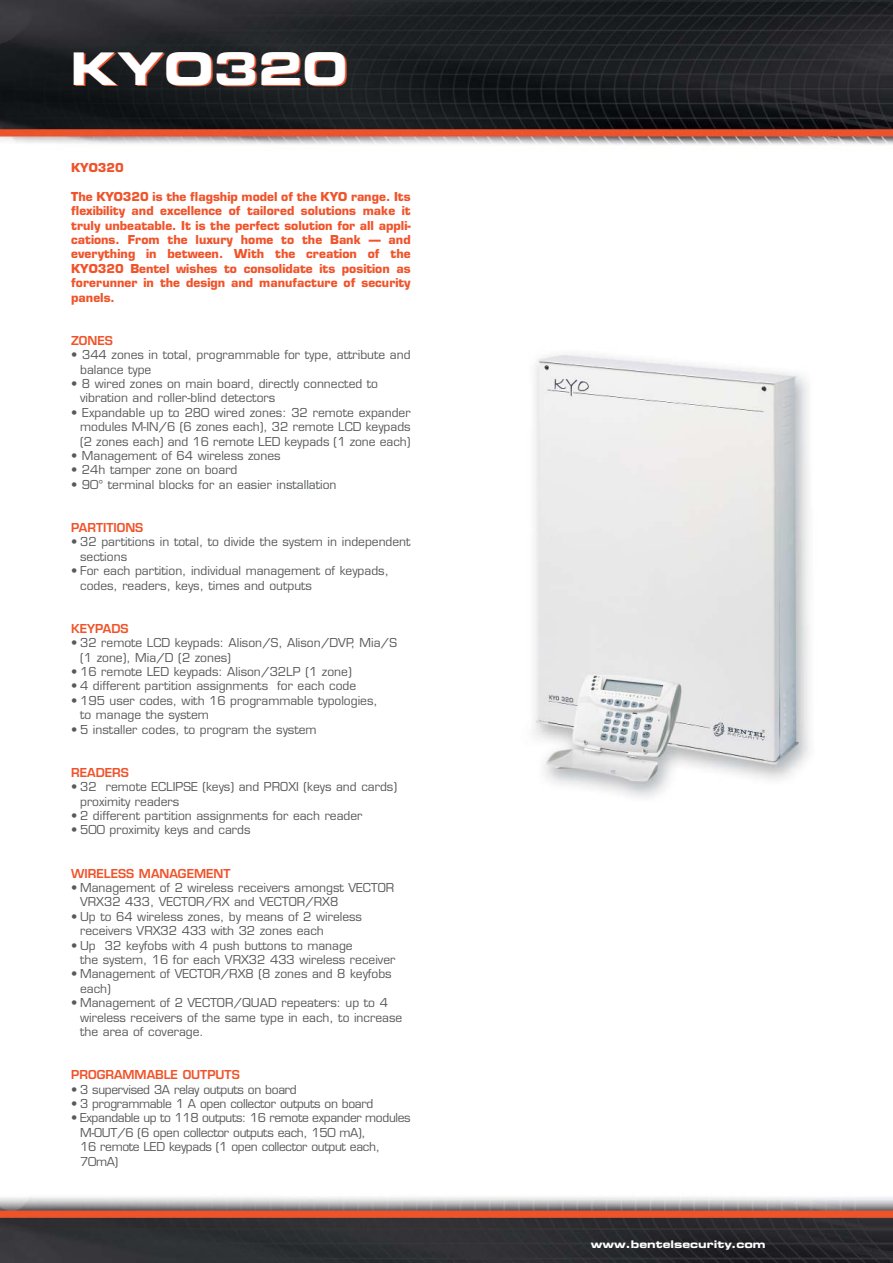
<style>
.page{position:relative;width:893px;height:1263px;background:#fff}
.page>*{position:absolute;margin:0;border:0;box-sizing:border-box;transform-origin:0 0}
.t1{font:45px "Eurostile Bold Extended Two";color:#fff}
.t2{font:12px/14.4px "Eurostile";color:#58595b}
.t3{font:700 12px/14.4px "Eurostile";color:#f0532a;text-align:justify}
.t4{font:12px/14.4px "Eurostile";letter-spacing:-.03em;color:#58595b}
.t5{font:600 12px "Eurostile";color:#f0532a}
.t6{font:10.5px "Eurostile Bold Extended Two";color:#fff}
</style>
<div class="page">
<img style="left:0;top:1197px;width:893px;height:66px">
<img style="left:0;top:0;width:893px;height:145px">
<img style="left:533px;top:353px;width:277px;height:445px">
<h1 class="t1" style="left:71px;top:52px;width:278px">KYO320</h1>
<p class="t3" style="left:71px;top:162px;width:54px">KYO320</p>
<p class="t3" style="left:71px;top:190px;width:341px">The KYO320 is the flagship model of the KYO range. Its flexibility and excellence of tailored solutions make it truly unbeatable. It is the perfect solution for all appli&shy;cations. From the luxury home to the Bank — and everything in between. With the creation of the KYO320 Bentel wishes to consolidate its position as forerunner in the design and manufacture of security panels.</p>
<p class="t5" style="left:71px;top:336px;width:43px">ZONES</p>
<p class="t2" style="left:80px;top:349px;width:332px;text-indent:-9px">• 344 zones in total, programmable for type, attribute and balance type</p>
<p class="t2" style="left:80px;top:378px;width:299px;text-indent:-9px">• 8 wired zones on main board, directly connected to vibration and roller-blind detectors</p>
<p class="t2" style="left:80px;top:406px;width:332px;text-align:justify;text-indent:-9px">• Expandable up to 280 wired zones: 32 remote expander modules M-IN/6 (6 zones each), 32 remote LCD keypads (2 zones each) and 16 remote LED keypads (1 zone each)</p>
<p class="t2" style="left:71px;top:450px;width:211px">• Management of 64 wireless zones</p>
<p class="t2" style="left:71px;top:464px;width:168px">• 24h tamper zone on board</p>
<p class="t2" style="left:71px;top:478px;width:267px">• 90° terminal blocks for an easier installation</p>
<p class="t5" style="left:71px;top:523px;width:74px">PARTITIONS</p>
<p class="t2" style="left:80px;top:536px;width:332px;text-indent:-9px">• 32 partitions in total, to divide the system in independent sections</p>
<p class="t2" style="left:80px;top:565px;width:310px;text-indent:-9px">• For each partition, individual management of keypads, codes, readers, keys, times and outputs</p>
<p class="t5" style="left:71px;top:624px;width:59px">KEYPADS</p>
<p class="t2" style="left:80px;top:637px;width:318px;text-indent:-9px">• 32 remote LCD keypads: Alison/S, Alison/DVP, Mia/S (1 zone), Mia/D (2 zones)</p>
<p class="t2" style="left:71px;top:666px;width:282px">• 16 remote LED keypads: Alison/32LP (1 zone)</p>
<p class="t2" style="left:71px;top:680px;width:287px">• 4 different partition assignments for each code</p>
<p class="t2" style="left:80px;top:694px;width:299px;text-indent:-9px">• 195 user codes, with 16 programmable typologies, to manage the system</p>
<p class="t2" style="left:71px;top:723px;width:247px">• 5 installer codes, to program the system</p>
<p class="t5" style="left:71px;top:768px;width:59px">READERS</p>
<p class="t2" style="left:80px;top:781px;width:318px;text-indent:-9px">• 32 remote ECLIPSE (keys) and PROXI (keys and cards) proximity readers</p>
<p class="t2" style="left:71px;top:810px;width:293px">• 2 different partition assignments for each reader</p>
<p class="t2" style="left:71px;top:824px;width:181px">• 500 proximity keys and cards</p>
<p class="t5" style="left:71px;top:868px;width:161px">WIRELESS MANAGEMENT</p>
<p class="t2" style="left:80px;top:882px;width:316px;text-indent:-9px">• Management of 2 wireless receivers amongst VECTOR<br>VRX32 433, VECTOR/RX and VECTOR/RX8</p>
<p class="t2" style="left:80px;top:910px;width:283px;text-indent:-9px">• Up to 64 wireless zones, by means of 2 wireless receivers VRX32 433 with 32 zones each</p>
<p class="t2" style="left:80px;top:939px;width:317px;text-indent:-9px">• Up 32 keyfobs with 4 push buttons to manage<br>the system, 16 for each VRX32 433 wireless receiver</p>
<p class="t2" style="left:80px;top:968px;width:313px;text-indent:-9px">• Management of VECTOR/RX8 (8 zones and 8 keyfobs each)</p>
<p class="t2" style="left:80px;top:997px;width:324px;text-indent:-9px">• Management of 2 VECTOR/QUAD repeaters: up to 4 wireless receivers of the same type in each, to increase the area of coverage.</p>
<p class="t5" style="left:71px;top:1070px;width:170px">PROGRAMMABLE OUTPUTS</p>
<p class="t4" style="left:71px;top:1083px;width:227px">• 3 supervised 3A relay outputs on board</p>
<p class="t4" style="left:71px;top:1098px;width:304px">• 3 programmable 1 A open collector outputs on board</p>
<p class="t4" style="left:80px;top:1112px;width:332px;text-indent:-9px">• Expandable up to 118 outputs: 16 remote expander modules M-OUT/6 (6 open collector outputs each, 150 mA),<br>16 remote LED keypads (1 open collector output each, 70mA)</p>
<p class="t6" style="left:591px;top:1241px;width:176px">www.bentelsecurity.com</p>
</div>
